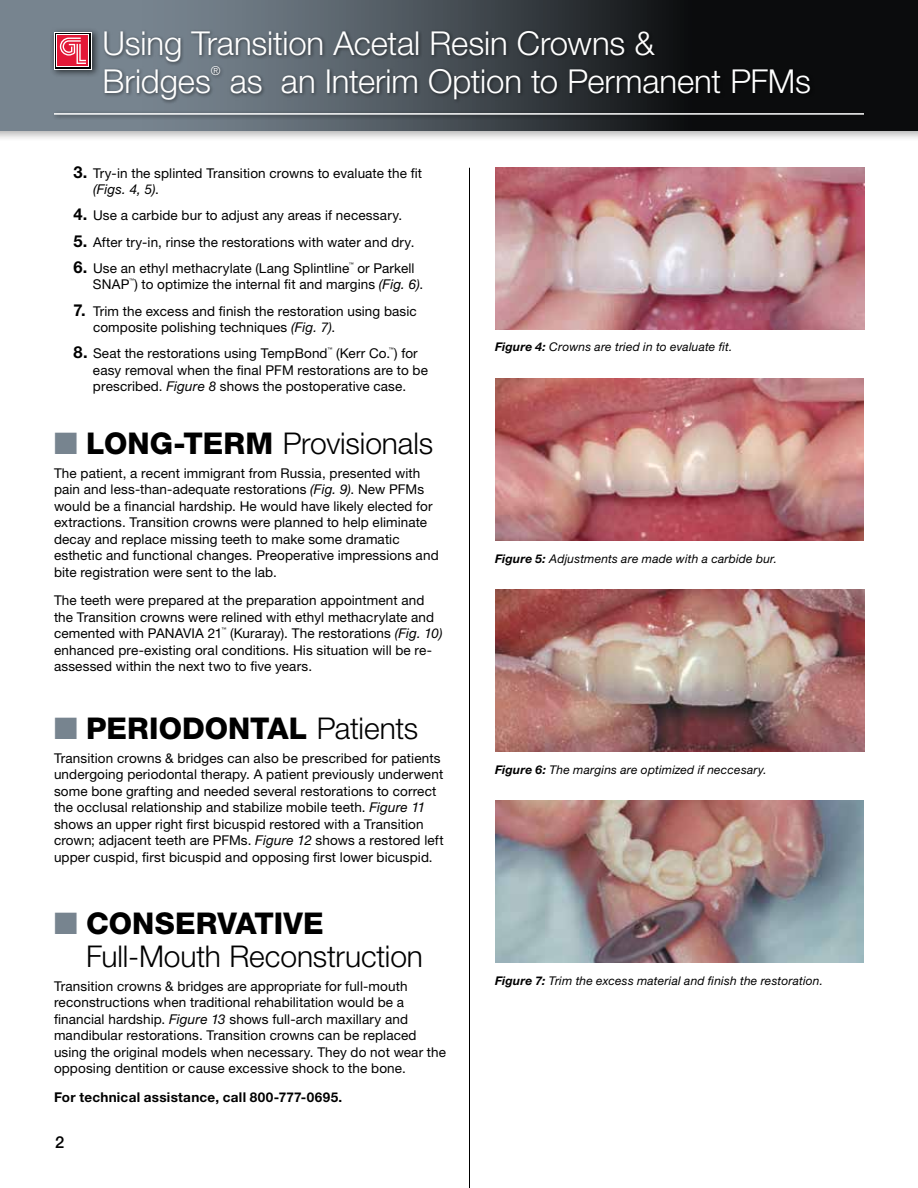
<style>
.page{position:relative;width:918px;height:1188px;background:#fff}
.page>*{position:absolute;margin:0;border:0;box-sizing:border-box;transform-origin:0 0}
.t1{font:300 33px/37.5px "Helvetica Neue LT Std";letter-spacing:-.005em;color:#fff}
.t2{font:300 30px/33px "Helvetica Neue LT Std";letter-spacing:-.005em;color:#000}
.t3{font:800 30px "Helvetica Neue LT Std";color:#000}
.t4{font:500 16.5px "Helvetica Neue LT Std";color:#000}
.t5{font:13.5px/16.5px "Helvetica Neue LT Std";letter-spacing:.01em;color:#000}
.t6{font:700 13.5px "Helvetica Neue LT Std";letter-spacing:.02em;color:#000}
.t7{font:300 12.15px "Helvetica Neue LT Std";color:#fff}
.t8{font:italic 12px "Helvetica Neue LT Std";letter-spacing:.02em;color:#000}
.t9{font:4.95px "Helvetica Neue LT Std";color:#000}
.s1{font-weight:700;font-size:16.5px}
.s2{font-style:italic}
.s3{color:#77848f}
.s4{font-weight:800}
.s5{font-weight:300}
.s6{font-weight:700}
</style>
<div class="page">
<div style="left:0;top:0;width:918px;height:143px;background:#000;opacity:.3"></div>
<svg style="left:0;top:0;width:918px;height:131px"></svg>
<hr style="left:469px;top:168px;width:1px;height:1020px;background:#000">
<div style="left:51px;top:110px;width:819px;height:11px;background:#000;opacity:.7"></div>
<hr style="left:54px;top:113px;width:810px;height:2px;background:#fff">
<div style="left:103px;top:29px;width:712px;height:75px;background:#000;opacity:.5"></div>
<div style="left:50px;top:28px;width:50px;height:50px;background:#000;opacity:.6"></div>
<div style="left:54px;top:32px;width:38px;height:38px;background:#000"></div>
<svg style="left:56px;top:34px;width:1px;height:33px"></svg>
<svg style="left:57px;top:34px;width:32px;height:33px"></svg>
<div style="left:58px;top:35px;width:30px;height:31px;background:#e31837"></div>
<svg style="left:60px;top:38px;width:26px;height:26px"></svg>
<img style="left:495px;top:167px;width:369px;height:162px">
<img style="left:495px;top:590px;width:369px;height:162px">
<img style="left:495px;top:378px;width:369px;height:162px">
<img style="left:495px;top:801px;width:369px;height:162px">
<h1 class="t1" style="left:103px;top:24px;width:554px">Using Transition Acetal Resin Crowns &amp;<br>Bridges</h1>
<p class="t7" style="left:211px;top:63px;width:11px">®</p>
<h1 class="t1" style="left:230px;top:61px;width:583px">as an Interim Option to Permanent PFMs</h1>
<p class="t5" style="left:93px;top:164px;width:331px;text-indent:-20px"><span class="s1">3.</span> Try-in the splinted Transition crowns to evaluate the fit <span class="s2">(Figs. 4, 5)</span>.</p>
<p class="t5" style="left:74px;top:207px;width:330px"><span class="s1">4.</span> Use a carbide bur to adjust any areas if necessary.</p>
<p class="t5" style="left:74px;top:233px;width:342px"><span class="s1">5.</span> After try-in, rinse the restorations with water and dry.</p>
<p class="t5" style="left:74px;top:260px;width:277px"><span class="s1">6.</span> Use an ethyl methacrylate (Lang Splintline</p>
<p class="t9" style="left:349px;top:261px;width:6px">™</p>
<p class="t5" style="left:93px;top:260px;width:332px;text-indent:264px">or Parkell<br>SNAP ) to optimize the internal fit and margins <span class="s2">(Fig. 6)</span>.</p>
<p class="t9" style="left:129px;top:278px;width:6px">™</p>
<p class="t5" style="left:93px;top:302px;width:325px;text-indent:-20px"><span class="s1">7.</span> Trim the excess and finish the restoration using basic composite polishing techniques <span class="s2">(Fig. 7)</span>.</p>
<p class="t5" style="left:74px;top:345px;width:256px"><span class="s1">8.</span> Seat the restorations using TempBond</p>
<p class="t9" style="left:327px;top:347px;width:6px">™</p>
<p class="t5" style="left:336px;top:345px;width:83px">(Kerr Co. ) for</p>
<p class="t9" style="left:389px;top:347px;width:6px">™</p>
<p class="t5" style="left:93px;top:362px;width:337px">easy removal when the final PFM restorations are to be prescribed. <span class="s2">Figure 8</span> shows the postoperative case.</p>
<h2 class="t2" style="left:54px;top:426px;width:381px"><span class="s3">■</span> <span class="s4">LONG-TERM</span> Provisionals</h2>
<p class="t5" style="left:54px;top:464px;width:386px">The patient, a recent immigrant from Russia, presented with pain and less-than-adequate restorations <span class="s2">(Fig. 9)</span>. New PFMs would be a financial hardship. He would have likely elected for extractions. Transition crowns were planned to help eliminate decay and replace missing teeth to make some dramatic esthetic and functional changes. Preoperative impressions and bite registration were sent to the lab.</p>
<p class="t5" style="left:54px;top:592px;width:382px">The teeth were prepared at the preparation appointment and the Transition crowns were relined with ethyl methacrylate and cemented with PANAVIA 21</p>
<p class="t9" style="left:221px;top:626px;width:6px">™</p>
<p class="t5" style="left:54px;top:625px;width:390px;text-indent:176px">(Kuraray). The restorations <span class="s2">(Fig. 10) </span>enhanced pre-existing oral conditions. His situation will be re&shy;assessed within the next two to five years.</p>
<h2 class="t3" style="left:54px;top:710px;width:366px"><span class="s3">■</span> PERIODONTAL <span class="s5">Patients</span></h2>
<p class="t5" style="left:54px;top:749px;width:391px">Transition crowns &amp; bridges can also be prescribed for patients undergoing periodontal therapy. A patient previously underwent some bone grafting and needed several restorations to correct the occlusal relationship and stabilize mobile teeth. <span class="s2">Figure 11 </span>shows an upper right first bicuspid restored with a Transition crown; adjacent teeth are PFMs. <span class="s2">Figure 12</span> shows a restored left upper cuspid, first bicuspid and opposing first lower bicuspid.</p>
<h2 class="t2" style="left:86px;top:906px;width:338px;text-indent:-32px"><span class="s3">■</span> <span class="s4">CONSERVATIVE<br></span>Full-Mouth Reconstruction</h2>
<p class="t5" style="left:54px;top:977px;width:394px">Transition crowns &amp; bridges are appropriate for full-mouth reconstructions when traditional rehabilitation would be a financial hardship. <span class="s2">Figure 13</span> shows full-arch maxillary and mandibular restorations. Transition crowns can be replaced using the original models when necessary. They do not wear the opposing dentition or cause excessive shock to the bone.</p>
<p class="t6" style="left:54px;top:1089px;width:290px">For technical assistance, call 800-777-0695.</p>
<p class="t4" style="left:55px;top:1132px;width:11px">2</p>
<p class="t8" style="left:495px;top:340px;width:239px"><span class="s6">Figure 4:</span> Crowns are tried in to evaluate fit.</p>
<p class="t8" style="left:495px;top:551px;width:284px"><span class="s6">Figure 5:</span> Adjustments are made with a carbide bur.</p>
<p class="t8" style="left:495px;top:762px;width:273px"><span class="s6">Figure 6:</span> The margins are optimized if neccesary.</p>
<p class="t8" style="left:495px;top:973px;width:330px"><span class="s6">Figure 7:</span> Trim the excess material and finish the restoration.</p>
</div>
